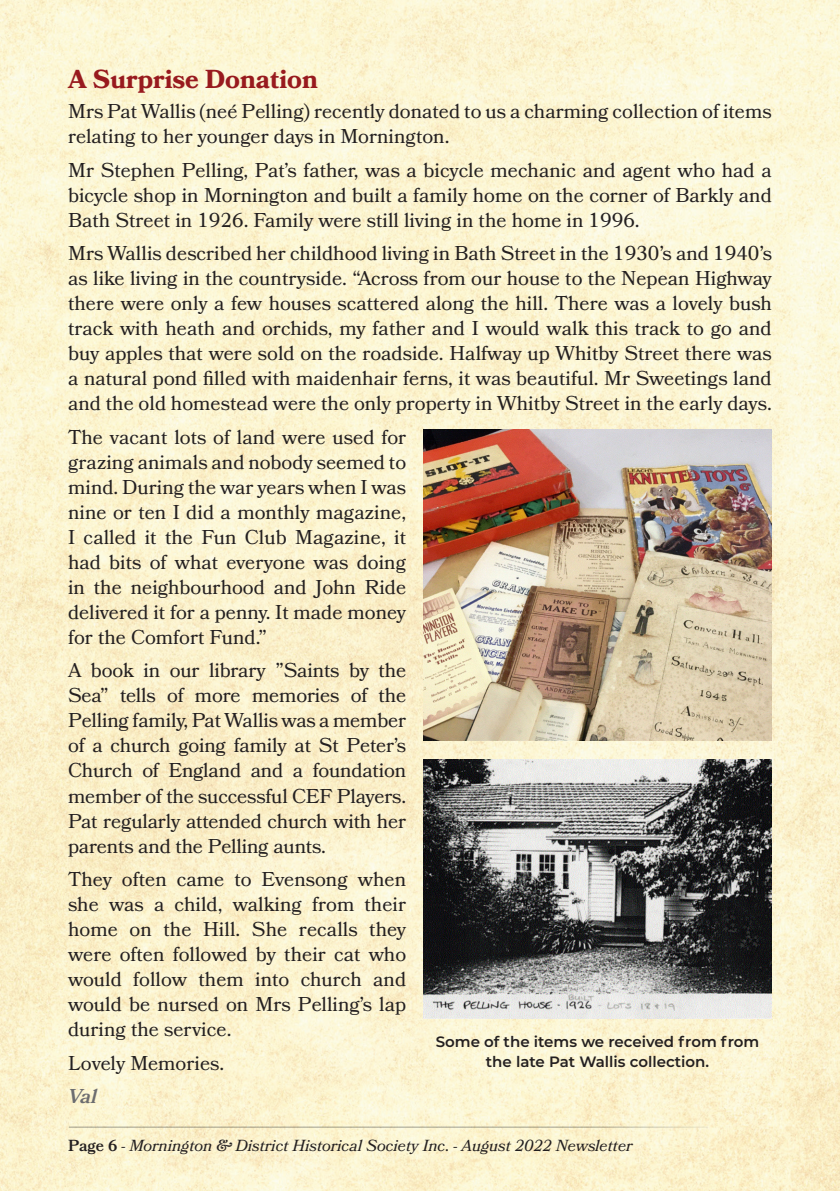
<style>
.page{position:relative;width:840px;height:1191px;background:#fff}
.page>*{position:absolute;margin:0;border:0;box-sizing:border-box;transform-origin:0 0}
.t1{font:700 26px "Bookmania";color:#981a1e}
.t2{font:20px/25px "Bookmania";color:#231f20;text-align:justify}
.t3{font:italic 600 20px "Bookmania";color:#6c6d70}
.t4{font:italic 16px "Bookmania";color:#231f20}
.t5{font:600 15px/20px "Montserrat";color:#231f20;text-align:center}
.s1{font-weight:600;font-style:normal}
</style>
<div class="page">
<img style="left:0;top:0;width:839px;height:1191px">
<hr style="left:69px;top:1126px;width:638px;height:1px;background:#bcbdc0">
<img style="left:423px;top:429px;width:348px;height:311px">
<img style="left:423px;top:759px;width:348px;height:259px">
<h1 class="t1" style="left:68px;top:63px;width:251px">A Surprise Donation</h1>
<p class="t2" style="left:68px;top:99px;width:704px">Mrs Pat Wallis (neé Pelling) recently donated to us a charming collection of items relating to her younger days in Mornington.</p>
<p class="t2" style="left:68px;top:157px;width:704px">Mr Stephen Pelling, Pat’s father, was a bicycle mechanic and agent who had a bicycle shop in Mornington and built a family home on the corner of Barkly and Bath Street in 1926. Family were still living in the home in 1996.</p>
<p class="t2" style="left:68px;top:241px;width:705px">Mrs Wallis described her childhood living in Bath Street in the 1930’s and 1940’s as like living in the countryside. “Across from our house to the Nepean Highway there were only a few houses scattered along the hill. There was a lovely bush track with heath and orchids, my father and I would walk this track to go and buy apples that were sold on the roadside. Halfway up Whitby Street there was a natural pond filled with maidenhair ferns, it was beautiful. Mr Sweetings land and the old homestead were the only property in Whitby Street in the early days.</p>
<p class="t2" style="left:68px;top:424px;width:339px">The vacant lots of land were used for grazing animals and nobody seemed to mind. During the war years when I was nine or ten I did a monthly magazine, I called it the Fun Club Magazine, it had bits of what everyone was doing in the neighbourhood and John Ride delivered it for a penny. It made money for the Comfort Fund.”</p>
<p class="t2" style="left:68px;top:658px;width:339px">A book in our library ”Saints by the Sea” tells of more memories of the Pelling family, Pat Wallis was a member of a church going family at St Peter’s Church of England and a foundation member of the successful CEF Players.<br>Pat regularly attended church with her parents and the Pelling aunts.</p>
<p class="t2" style="left:68px;top:866px;width:339px">They often came to Evensong when she was a child, walking from their home on the Hill. She recalls they were often followed by their cat who would follow them into church and would be nursed on Mrs Pelling’s lap during the service.</p>
<p class="t2" style="left:68px;top:1050px;width:158px">Lovely Memories.</p>
<p class="t3" style="left:68px;top:1084px;width:30px">Val</p>
<p class="t5" style="left:435px;top:1030px;width:325px">Some of the items we received from from the late Pat Wallis collection.</p>
<p class="t4" style="left:68px;top:1136px;width:565px"><span class="s1">Page 6</span> - Mornington &amp; District Historical Society Inc. - August 2022 Newsletter</p>
</div>
